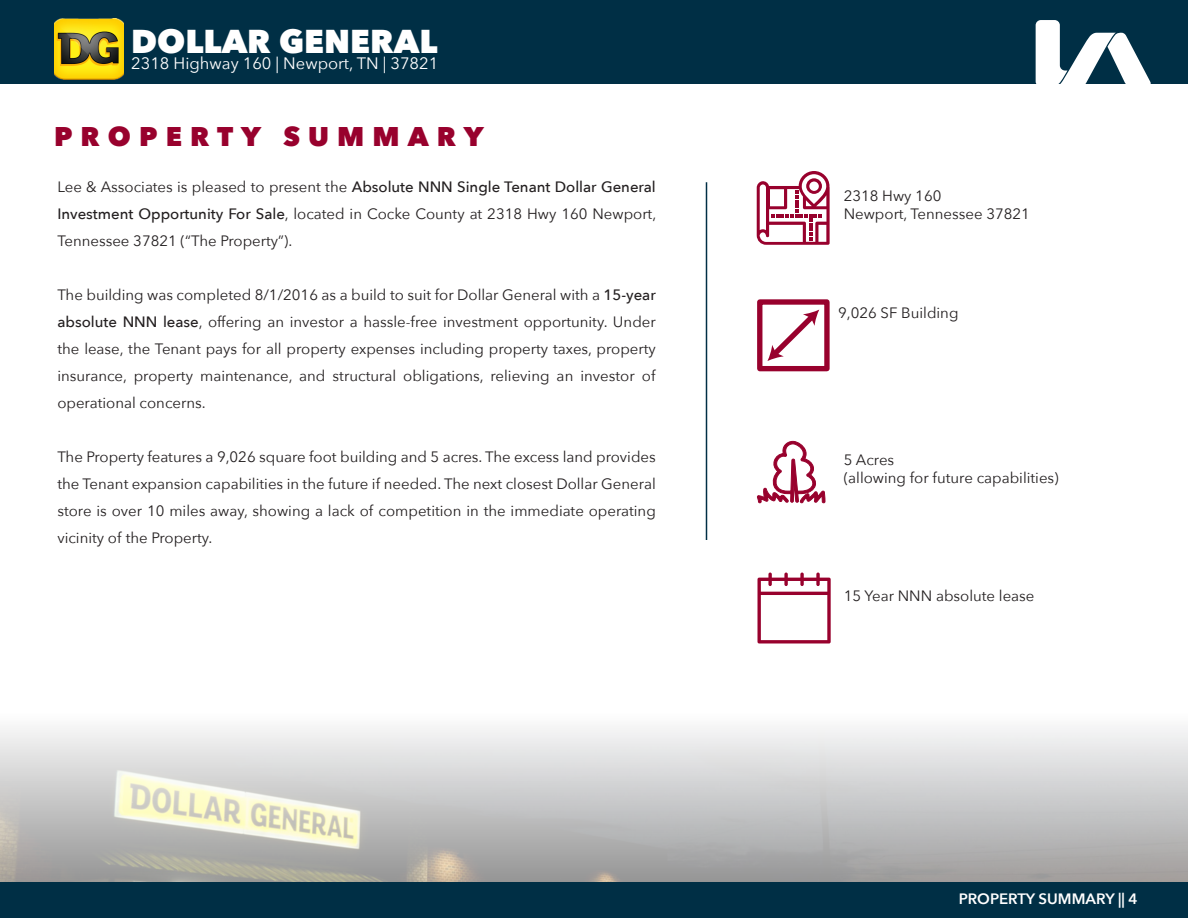
<style>
.page{position:relative;width:1188px;height:918px;background:#fff}
.page>*{position:absolute;margin:0;border:0;box-sizing:border-box;transform-origin:0 0}
.t1{font:800 33px "Avenir Next";color:#fff}
.t2{font:800 27px "Avenir Next";letter-spacing:.3em;color:#98012d}
.t3{font:16.5px "Avenir Next";color:#fff}
.t4{font:15px/27px "Avenir Next";color:#231f20;text-align:justify}
.t5{font:600 15px "Avenir Next";color:#fff}
.s1{font-weight:500}
</style>
<div class="page">
<div style="left:0;top:0;width:1188px;height:84px;background:#002f45"></div>
<img style="left:54px;top:18px;width:70px;height:62px">
<svg style="left:1036px;top:20px;width:115px;height:64px"></svg>
<div style="left:0;top:882px;width:1188px;height:36px;background:#002f45"></div>
<div style="left:757px;top:299px;width:73px;height:72px;border:5px solid #98012d"></div>
<svg style="left:767px;top:310px;width:52px;height:51px"></svg>
<svg style="left:757px;top:441px;width:69px;height:63px"></svg>
<svg style="left:757px;top:573px;width:74px;height:70px"></svg>
<svg style="left:757px;top:171px;width:73px;height:74px"></svg>
<hr style="left:706px;top:182px;width:1px;height:358px;background:#002f45">
<h1 class="t1" style="left:131px;top:21px;width:308px">DOLLAR GENERAL</h1>
<p class="t3" style="left:131px;top:49px;width:309px">2318 Highway 160 | Newport, TN | 37821</p>
<p class="t2" style="left:54px;top:120px;width:431px">PROPERTY SUMMARY</p>
<p class="t4" style="left:57px;top:173px;width:600px">Lee &amp; Associates is pleased to present the <span class="s1">Absolute NNN Single Tenant Dollar General Investment Opportunity For Sale</span>, located in Cocke County at 2318 Hwy 160 Newport, Tennessee 37821 (“The Property”).</p>
<p class="t4" style="left:57px;top:281px;width:600px">The building was completed 8/1/2016 as a build to suit for Dollar General with a <span class="s1">15-year absolute NNN lease</span>, offering an investor a hassle-free investment opportunity. Under the lease, the Tenant pays for all property expenses including property taxes, property insurance, property maintenance, and structural obligations, relieving an investor of operational concerns.</p>
<p class="t4" style="left:57px;top:443px;width:600px">The Property features a 9,026 square foot building and 5 acres. The excess land provides the Tenant expansion capabilities in the future if needed. The next closest Dollar General store is over 10 miles away, showing a lack of competition in the immediate operating vicinity of the Property.</p>
<p class="t4" style="left:844px;top:181px;width:99px">2318 Hwy 160</p>
<p class="t4" style="left:844px;top:199px;width:188px">Newport, Tennessee 37821</p>
<p class="t4" style="left:838px;top:298px;width:122px">9,026 SF Building</p>
<p class="t4" style="left:844px;top:446px;width:52px">5 Acres</p>
<p class="t4" style="left:844px;top:464px;width:217px">(allowing for future capabilities)</p>
<p class="t4" style="left:844px;top:582px;width:192px">15 Year NNN absolute lease</p>
<p class="t5" style="left:959px;top:886px;width:181px">PROPERTY SUMMARY || 4</p>
</div>
